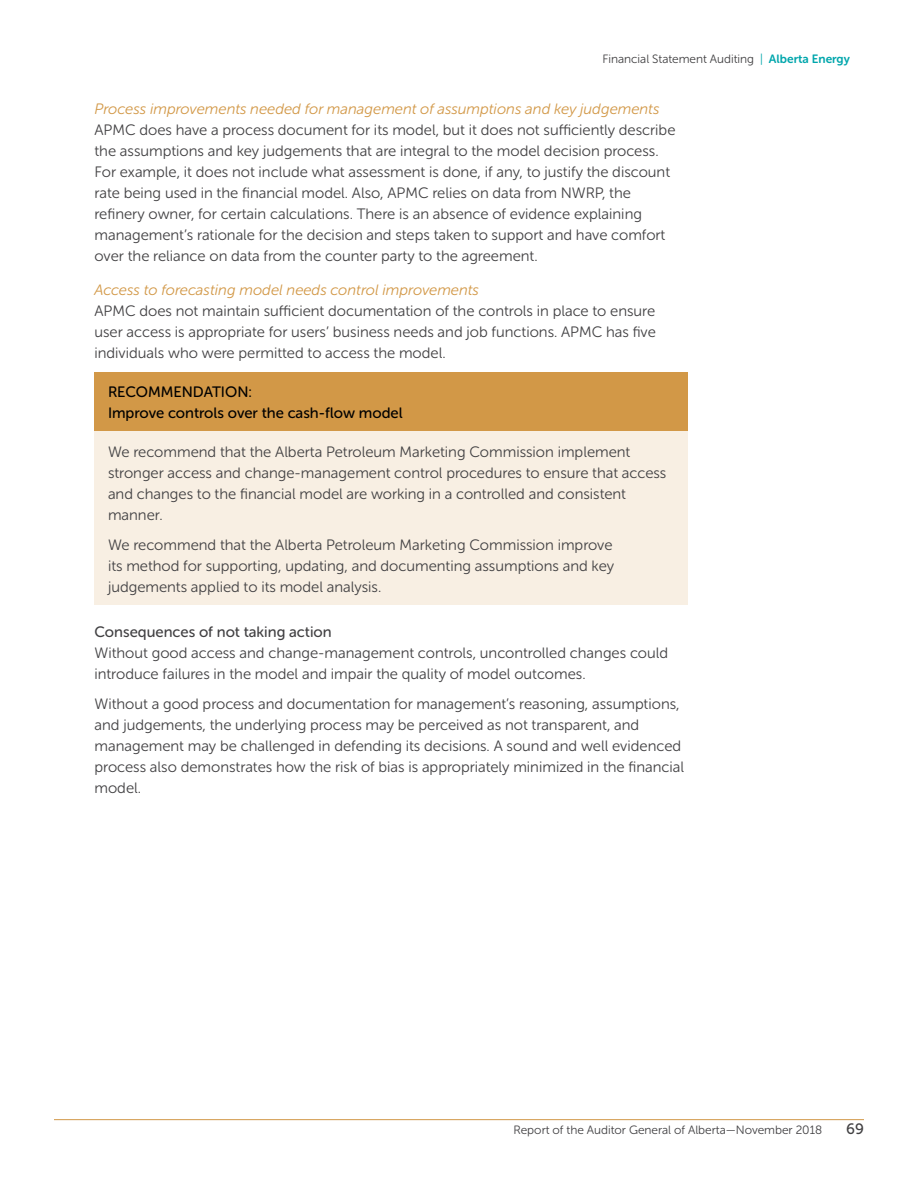
<style>
.page{position:relative;width:918px;height:1188px;background:#fff}
.page>*{position:absolute;margin:0;border:0;box-sizing:border-box;transform-origin:0 0}
.t1{font:15px/21px "Museo Sans Rounded 300";color:#414042}
.t2{font:italic 15px "Museo Sans Rounded 300";color:#d29847}
.t3{font:15px/21px "Museo Sans Rounded 500";color:#000}
.t4{font:15px "Museo Sans Rounded 500";color:#414042}
.t5{font:12px "Museo Sans Rounded 300";color:#414042}
.s1{color:#00a6ac}
.s2{font-family:"Museo Sans Rounded 700";color:#00a6ac}
</style>
<div class="page">
<hr style="left:54px;top:1119px;width:810px;height:1px;background:#d29847">
<div style="left:94px;top:373px;width:594px;height:59px;background:#d29847"></div>
<div style="left:94px;top:432px;width:594px;height:173px;background:#f8efe3"></div>
<p class="t5" style="left:602px;top:52px;width:249px">Financial Statement Auditing <span class="s1">|</span> <span class="s2">Alberta Energy</span></p>
<p class="t2" style="left:94px;top:101px;width:566px">Process improvements needed for management of assumptions and key judgements</p>
<p class="t1" style="left:94px;top:120px;width:583px">APMC does have a process document for its model, but it does not sufficiently describe the assumptions and key judgements that are integral to the model decision process.<br>For example, it does not include what assessment is done, if any, to justify the discount rate being used in the financial model. Also, APMC relies on data from NWRP, the refinery owner, for certain calculations. There is an absence of evidence explaining management’s rationale for the decision and steps taken to support and have comfort over the reliance on data from the counter party to the agreement.</p>
<p class="t2" style="left:94px;top:281px;width:386px">Access to forecasting model needs control improvements</p>
<p class="t1" style="left:94px;top:300px;width:563px;text-align:justify">APMC does not maintain sufficient documentation of the controls in place to ensure user access is appropriate for users’ business needs and job functions. APMC has five individuals who were permitted to access the model.</p>
<p class="t3" style="left:108px;top:382px;width:296px">RECOMMENDATION:<br>Improve controls over the cash-flow model</p>
<p class="t1" style="left:108px;top:441px;width:560px">We recommend that the Alberta Petroleum Marketing Commission implement stronger access and change-management control procedures to ensure that access and changes to the financial model are working in a controlled and consistent manner.</p>
<p class="t1" style="left:108px;top:534px;width:508px;text-align:justify">We recommend that the Alberta Petroleum Marketing Commission improve its method for supporting, updating, and documenting assumptions and key judgements applied to its model analysis.</p>
<p class="t4" style="left:94px;top:623px;width:239px">Consequences of not taking action</p>
<p class="t1" style="left:94px;top:642px;width:575px">Without good access and change-management controls, uncontrolled changes could introduce failures in the model and impair the quality of model outcomes.</p>
<p class="t1" style="left:94px;top:693px;width:591px">Without a good process and documentation for management’s reasoning, assumptions, and judgements, the underlying process may be perceived as not transparent, and management may be challenged in defending its decisions. A sound and well evidenced process also demonstrates how the risk of bias is appropriately minimized in the financial model.</p>
<p class="t5" style="left:514px;top:1123px;width:310px">Report of the Auditor General of Alberta—November 2018</p>
<p class="t4" style="left:846px;top:1120px;width:19px">69</p>
</div>
